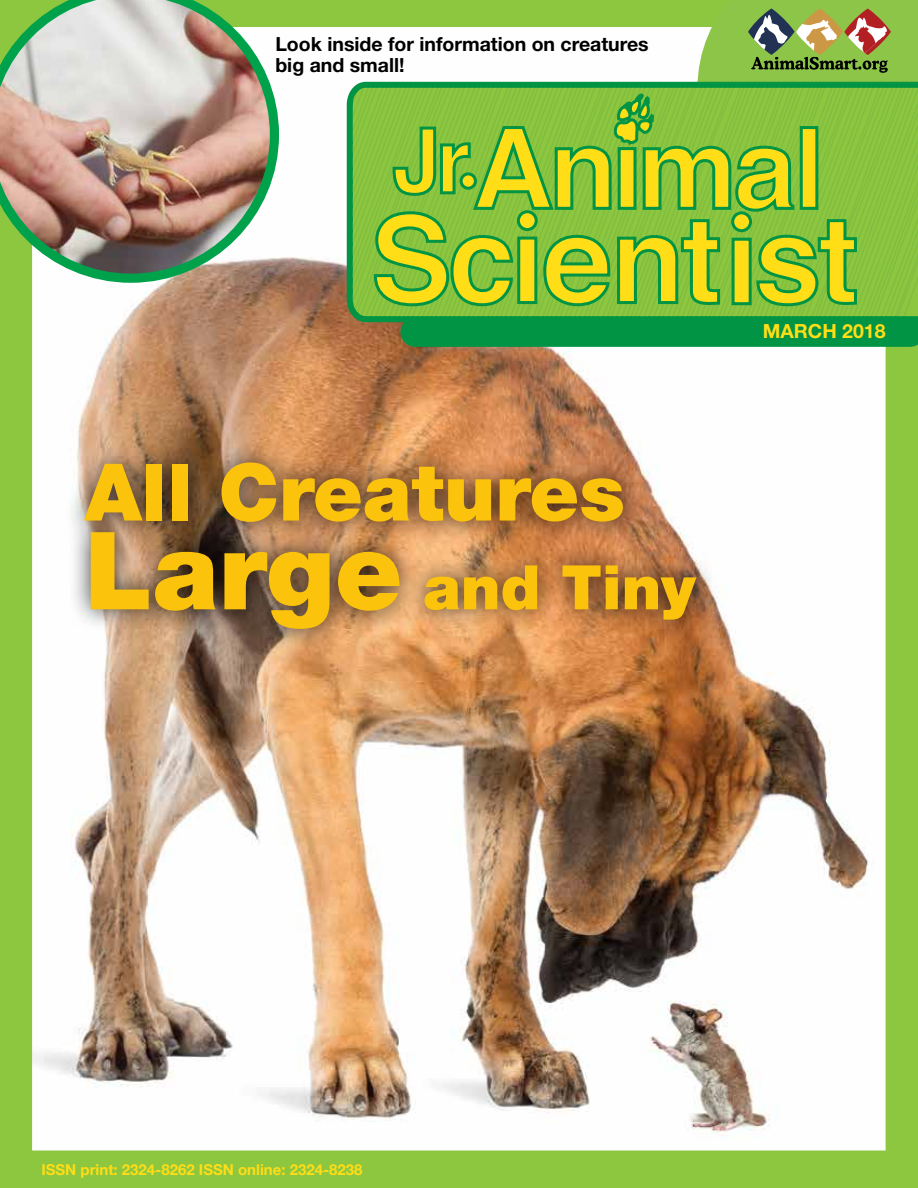
<style>
.page{position:relative;width:918px;height:1188px;background:#fff}
.page>*{position:absolute;margin:0;border:0;box-sizing:border-box;transform-origin:0 0}
.t1{font:900 79.5px "Helvetica Neue LT Std";color:#fbc30b}
.t2{font:900 61.5px "Helvetica Neue LT Std";color:#fbc30b}
.t3{font:700 19.5px/21px "Helvetica Neue LT Std";color:#000}
.t4{font:700 19.5px "Helvetica Neue LT Std";color:#ffde17}
.t5{font:700 15px "Helvetica Neue";color:#ffde17}
.s1{font-size:108px}
</style>
<div class="page">
<img style="left:0;top:0;width:918px;height:1188px">
<svg style="left:347px;top:0;width:571px;height:347px;background:#8cc14e"></svg>
<div style="left:64px;top:441px;width:653px;height:210px;background:#000;opacity:.75"></div>
<img style="left:0;top:0;width:279px;height:283px">
<p class="t3" style="left:275px;top:33px;width:375px">Look inside for information on creatures big and small!</p>
<h1 class="t1" style="left:85px;top:445px;width:542px">All Creatures</h1>
<h2 class="t2" style="left:85px;top:551px;width:612px"><span class="s1">Large</span> and Tiny</h2>
<p class="t4" style="left:763px;top:319px;width:124px">MARCH 2018</p>
<p class="t5" style="left:41px;top:1157px;width:323px">ISSN print: 2324-8262 ISSN online: 2324-8238</p>
</div>
